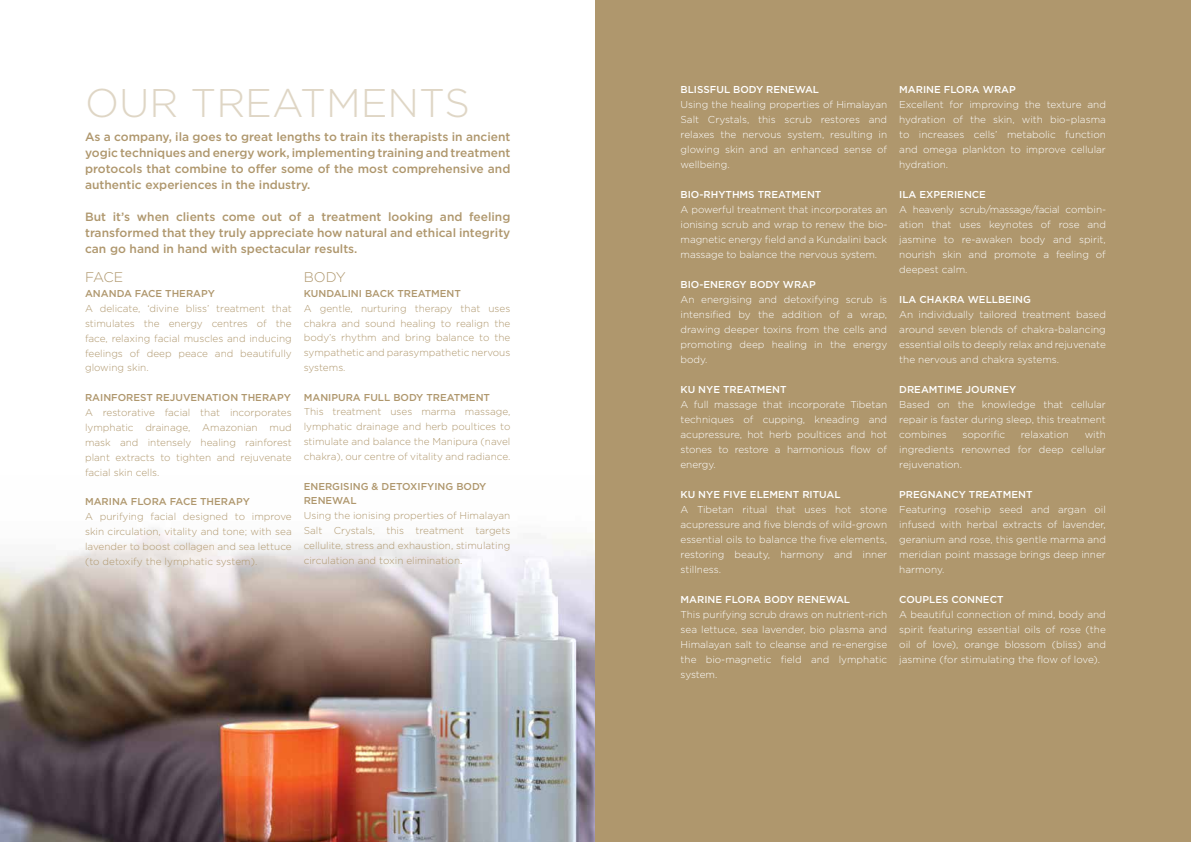
<style>
.page{position:relative;width:1191px;height:842px;background:#fff}
.page>*{position:absolute;margin:0;border:0;box-sizing:border-box;transform-origin:0 0}
.t1{font:300 40px "Gotham";color:#dfd6c5}
.t2{font:300 14px "Gotham";color:#af976d}
.t3{font:500 12px/16px "Gotham";color:#af976d;text-align:justify}
.t4{font:300 10px/15px "Gotham";color:#fff;text-align:justify}
.t5{font:300 10px/14.9px "Gotham";color:#af976d;text-align:justify}
.t6{font:500 10px "Gotham";color:#fff}
.t7{font:500 10px/14.8px "Gotham";color:#af976d}
</style>
<div class="page">
<img style="left:0;top:528px;width:595px;height:314px">
<div style="left:595px;top:0;width:596px;height:842px;background:#af976d"></div>
<h1 class="t1" style="left:85px;top:79px;width:31px">OUR</h1>
<h1 class="t1" style="left:190px;top:79px;width:28px">TREAT</h1>
<h1 class="t1" style="left:326px;top:79px;width:62px">MENTS</h1>
<p class="t3" style="left:85px;top:129px;width:427px">As a company, ila goes to great lengths to train its therapists in ancient yogic techniques and energy work, implementing training and treatment protocols that combine to offer some of the most comprehensive and authentic experiences in the industry.</p>
<p class="t3" style="left:85px;top:209px;width:427px">But it’s when clients come out of a treatment looking and feeling transformed that they truly appreciate how natural and ethical integrity can go hand in hand with spectacular results.</p>
<h2 class="t2" style="left:85px;top:269px;width:19px">FACE</h2>
<p class="t7" style="left:85px;top:286px;width:131px">Ananda Face Th erapy</p>
<p class="t5" style="left:85px;top:301px;width:208px">A delicate, ‘divine bliss’ treatment that stimulates the energy centres of the face, relaxing facial muscles and inducing feelings of deep peace and beautifully glowing skin.</p>
<p class="t7" style="left:85px;top:390px;width:207px">Rainforest Rejuvenation Th erapy</p>
<p class="t5" style="left:85px;top:405px;width:208px">A restorative facial that incorporates lymphatic drainage, Amazonian mud mask and intensely healing rainforest plant extracts to tighten and rejuvenate facial skin cells.</p>
<p class="t7" style="left:85px;top:494px;width:166px">Marina Flora Face Th erapy</p>
<p class="t5" style="left:85px;top:509px;width:208px">A purifying facial designed to improve skin circulation, vitality and tone; with sea lavender to boost collagen and sea lettuce (to detoxify the lymphatic system).</p>
<h2 class="t2" style="left:304px;top:269px;width:22px">BODY</h2>
<p class="t7" style="left:304px;top:286px;width:159px">Kundalini Back Treatment</p>
<p class="t5" style="left:304px;top:301px;width:208px">A gentle, nurturing therapy that uses chakra and sound healing to realign the body’s rhythm and bring balance to the sympathetic and parasympathetic nervous systems.</p>
<p class="t7" style="left:304px;top:390px;width:188px">Manipura Full Body Treatment</p>
<p class="t5" style="left:304px;top:404px;width:208px">This treatment uses marma massage, lymphatic drainage and herb poultices to stimulate and balance the Manipura (navel chakra), our centre of vitality and radiance.</p>
<p class="t7" style="left:304px;top:479px;width:184px">Energising &amp; Detoxifying Body<br>Renewal</p>
<p class="t5" style="left:304px;top:508px;width:208px">Using the ionising properties of H imalayan Salt Crystals, this treatment targets cellulite, stress and exhaustion, stimulating circulation and toxin elimination.</p>
<p class="t6" style="left:680px;top:83px;width:140px">Blissful Body Renewal</p>
<p class="t4" style="left:680px;top:97px;width:208px">Using the healing properties of H imalayan Salt Crystals, this scrub restores and relaxes the nervous system, resulting in glowing skin and an enhanced sense of wellbeing.</p>
<p class="t6" style="left:680px;top:188px;width:142px">Bio-Rhyth ms Treatment</p>
<p class="t4" style="left:680px;top:202px;width:208px">A powerful treatment that incorporates an ionising scrub and wrap to renew the bio&shy;magnetic energy field and a Kundalini back massage to balance the nervous system.</p>
<p class="t6" style="left:680px;top:278px;width:137px">Bio-Energy Body Wrap</p>
<p class="t4" style="left:680px;top:292px;width:208px">An energising and detoxifying scrub is intensified by the addition of a wrap, drawing deeper toxins from the cells and promoting deep healing in the energy body.</p>
<p class="t6" style="left:680px;top:383px;width:108px">Ku Nye Treatment</p>
<p class="t4" style="left:680px;top:397px;width:208px">A full massage that incorporate Tibetan techniques of cupping, kneading and acupressure, hot herb poultices and hot stones to restore a harmonious flow of energy.</p>
<p class="t6" style="left:680px;top:488px;width:162px">Ku Nye Five Element Ritual</p>
<p class="t4" style="left:680px;top:502px;width:208px">A Tibetan ritual that uses hot stone acupressure and five blends of wild-grown essential oils to balance the five elements, restoring beauty, harmony and inner stillness.</p>
<p class="t6" style="left:680px;top:593px;width:171px">Marine Flora Body Renewal</p>
<p class="t4" style="left:680px;top:607px;width:208px">This purifying scrub draws on nutrient-rich sea lettuce, sea lavender, bio plasma and H imalayan salt to cleanse and re-energise the bio-magnetic field and lymphatic system.</p>
<p class="t6" style="left:899px;top:83px;width:118px">Marine Flora Wrap</p>
<p class="t4" style="left:899px;top:97px;width:208px">Excellent for improving the texture and hydration of the skin, with bio–plasma to increases cells’ metabolic function and omega plankton to improve cellular hydration.</p>
<p class="t6" style="left:899px;top:188px;width:88px">I la Experience</p>
<p class="t4" style="left:899px;top:202px;width:208px">A heavenly scrub/massage/facial combin&shy;ation that uses keynotes of rose and jasmine to re-awaken body and spirit, nourish skin and promote a feeling of deepest calm.</p>
<p class="t6" style="left:899px;top:293px;width:133px">I la Chakra Wellbeing</p>
<p class="t4" style="left:899px;top:307px;width:208px">An individually tailored treatment based around seven blends of chakra-balancing essential oils to deeply relax and rejuvenate the nervous and chakra systems.</p>
<p class="t6" style="left:899px;top:383px;width:119px">Dreamtime Journey</p>
<p class="t4" style="left:899px;top:397px;width:208px">Based on the knowledge that cellular repair is faster during sleep, this treatment combines</p>
<p class="t4" style="left:962px;top:427px;width:44px">soporific</p>
<p class="t4" style="left:1021px;top:427px;width:50px">relaxation</p>
<p class="t4" style="left:899px;top:427px;width:208px;text-indent:185px">with ingredients renowned for deep cellular rejuvenation.</p>
<p class="t6" style="left:899px;top:488px;width:135px">Pregnancy Treatment</p>
<p class="t4" style="left:899px;top:502px;width:208px">Featuring rosehip seed and argan oil infused with herbal extracts of lavender, geranium and rose, this gentle marma and meridian point massage brings deep inner harmony.</p>
<p class="t6" style="left:899px;top:593px;width:106px">Couples Connect</p>
<p class="t4" style="left:899px;top:607px;width:208px">A beautiful connection of mind, body and spirit featuring essential oils of rose (the oil of love), orange blossom (bliss) and jasmine (for stimulating the flow of love).</p>
</div>
